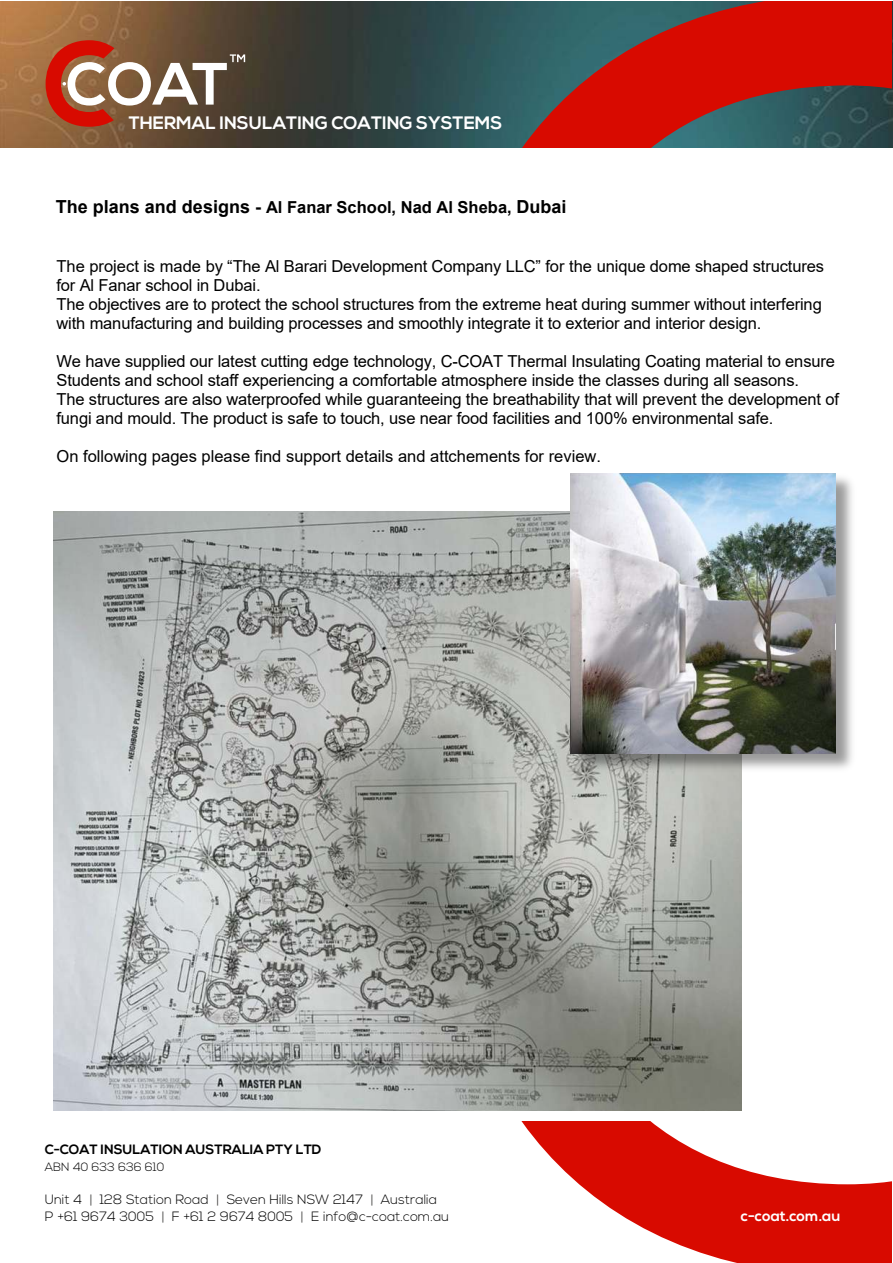
<style>
.page{position:relative;width:893px;height:1263px;background:#fff}
.page>*{position:absolute;margin:0;border:0;box-sizing:border-box;transform-origin:0 0}
.t1{font:700 18px "Nexa";color:#fff}
.t2{font:16.5px/18.9px "Arial";letter-spacing:-.01em;color:#000}
.t3{font:700 16.5px "Arial";color:#000}
.t4{font:700 15px "Nexa";color:#fff}
.t5{font:300 13.5px/16.8px "Nexa";color:#000}
.t6{font:700 13.5px "Nexa";color:#000}
.t7{font:300 12px "Nexa";color:#000}
.s1{font-size:18px}
.s2{color:#2c2b2a}
</style>
<div class="page">
<img style="left:0;top:2px;width:893px;height:146px">
<svg style="left:516px;top:1px;width:375px;height:147px;background:#8d312d"></svg>
<svg style="left:45px;top:40px;width:200px;height:87px;background:#956551"></svg>
<svg style="left:522px;top:1122px;width:370px;height:141px;fill:#d80a00"></svg>
<img style="left:53px;top:512px;width:688px;height:599px">
<img style="left:571px;top:473px;width:281px;height:302px">
<img style="left:571px;top:474px;width:264px;height:280px">
<p class="t1" style="left:129px;top:116px;width:375px">THERMAL INSULATING COATING SYSTEMS</p>
<p class="t3" style="left:56px;top:201px;width:512px"><span class="s1">The plans and designs -</span> Al Fanar School, Nad Al Sheba, <span class="s1">Dubai</span></p>
<p class="t2" style="left:56px;top:259px;width:769px">The project is made by “The Al Barari Development Company LLC” for the unique dome shaped structures for Al Fanar school in Dubai.<br>The objectives are to protect the school structures from the extreme heat during summer without interfering with manufacturing and building processes and smoothly integrate it to exterior and interior design.</p>
<p class="t2" style="left:56px;top:353px;width:784px">We have supplied our latest cutting edge technology, C-COAT Thermal Insulating Coating material to ensure Students and school staff experiencing a comfortable atmosphere inside the classes during all seasons.<br>The structures are also waterproofed while guaranteeing the breathability that will prevent the development of fungi and mould. The product is safe to touch, use near food facilities and 100% environmental safe.</p>
<p class="t2" style="left:56px;top:448px;width:546px">On following pages please find support details and attchements for review.</p>
<p class="t6" style="left:45px;top:1144px;width:278px">C-COAT INSULATION AUSTRALIA PTY LTD</p>
<p class="t7" style="left:45px;top:1162px;width:121px">ABN 40 633 636 610</p>
<p class="t5" style="left:45px;top:1192px;width:406px">Unit 4 <span class="s2">|</span> 128 Station Road <span class="s2">|</span> Seven Hills NSW 2147 <span class="s2">|</span> Australia<br>P +61 9674 3005 <span class="s2">|</span> F +61 2 9674 8005 <span class="s2">|</span> E info@c-coat.com.au</p>
<p class="t4" style="left:741px;top:1209px;width:101px">c-coat.com.au</p>
</div>
